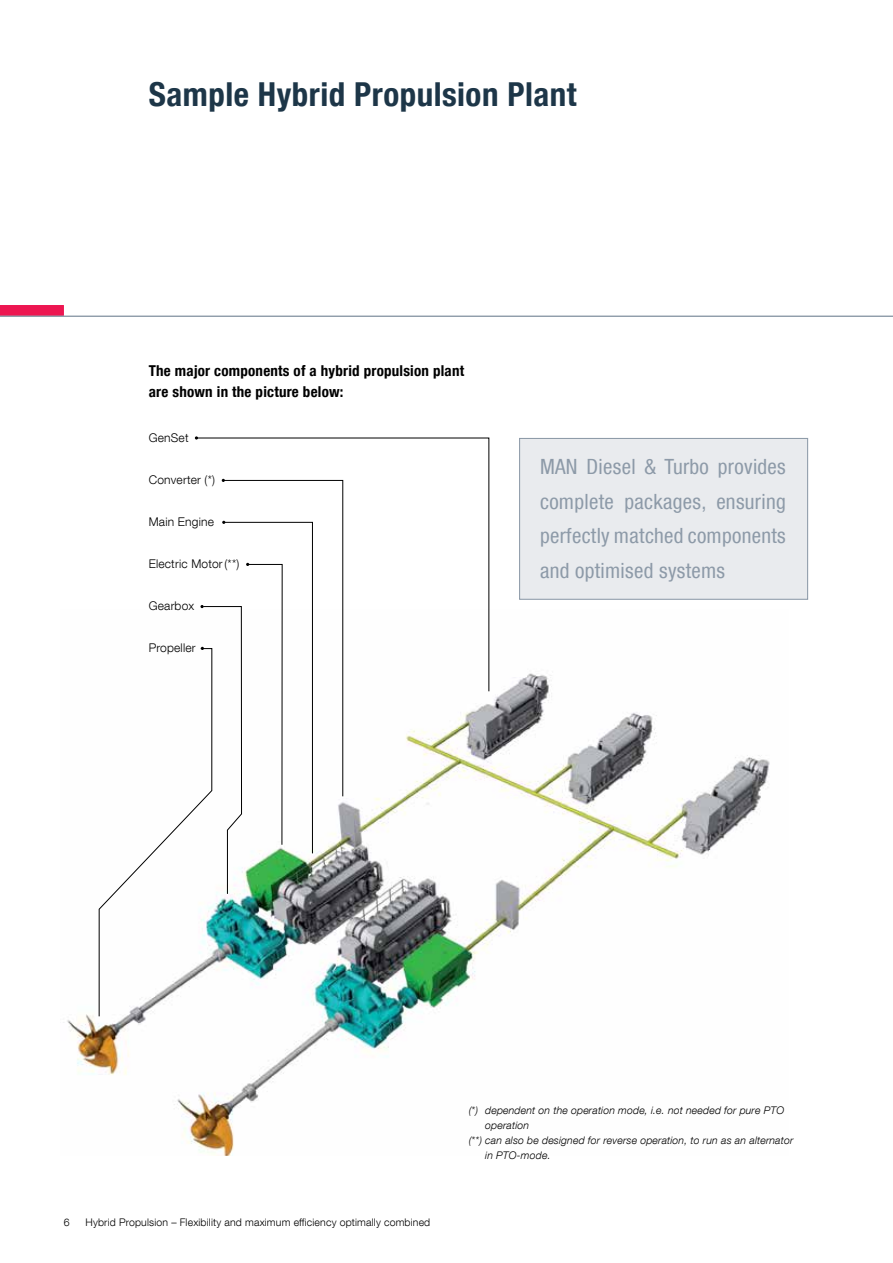
<style>
.page{position:relative;width:893px;height:1263px;background:#fff}
.page>*{position:absolute;margin:0;border:0;box-sizing:border-box;transform-origin:0 0}
.t1{font:33px "MAN Helvetica Neue 77 Bold Cond";letter-spacing:.015em;color:#1d3648}
.t2{font:21px/34.5px "MAN Helvetica Neue 57 Cond";letter-spacing:.015em;color:#8d9aa8;text-align:justify}
.t3{font:15px/21px "MAN Helvetica Neue 77 Bold Cond";letter-spacing:.015em;color:#000}
.t4{font:300 12px "MAN Helvetica Neue 45";letter-spacing:.015em;color:#000}
.t5{font:10.5px "MAN Helvetica Neue 46 Light Ita";letter-spacing:.015em;color:#000}
.t6{font:300 10.5px "MAN Helvetica Neue 45";letter-spacing:.015em;color:#000}
</style>
<div class="page">
<img style="left:63px;top:610px;width:707px;height:546px">
<div style="left:0;top:305px;width:64px;height:11px;background:#ed1651"></div>
<hr style="left:0;top:316px;width:893px;height:1px;background:#8d9aa8">
<svg style="left:198px;top:438px;width:291px;height:254px"></svg>
<svg style="left:195px;top:436px;width:3px;height:4px"></svg>
<svg style="left:99px;top:479px;width:244px;height:538px"></svg>
<div style="left:519px;top:438px;width:289px;height:162px;background:#e9ebee;border:1px solid #8d9aa8"></div>
<h1 class="t1" style="left:149px;top:74px;width:429px">Sample Hybrid Propulsion Plant</h1>
<h3 class="t3" style="left:149px;top:360px;width:317px">The major components of a hybrid propulsion plant are shown in the picture below:</h3>
<p class="t4" style="left:149px;top:430px;width:41px">GenSet</p>
<p class="t4" style="left:149px;top:472px;width:68px">Converter (*)</p>
<p class="t4" style="left:149px;top:514px;width:67px">Main Engine</p>
<p class="t4" style="left:149px;top:556px;width:92px">Electric Motor(**)</p>
<p class="t4" style="left:149px;top:598px;width:47px">Gearbox</p>
<p class="t4" style="left:149px;top:640px;width:48px">Propeller</p>
<h2 class="t2" style="left:540px;top:449px;width:247px">MAN Diesel &amp; Turbo provides complete packages, ensuring perfectly matched components and optimised systems</h2>
<p class="t6" style="left:64px;top:1216px;width:7px">6</p>
<p class="t6" style="left:85px;top:1216px;width:346px">Hybrid Propulsion – Flexibility and maximum efficiency optimally combined</p>
<p class="t5" style="left:469px;top:1104px;width:317px">(*) dependent on the operation mode, i.e. not needed for pure PTO</p>
<p class="t5" style="left:485px;top:1119px;width:45px">operation</p>
<p class="t5" style="left:469px;top:1134px;width:326px">(**) can also be designed for reverse operation, to run as an alternator</p>
<p class="t5" style="left:485px;top:1149px;width:67px">in PTO-mode.</p>
</div>
